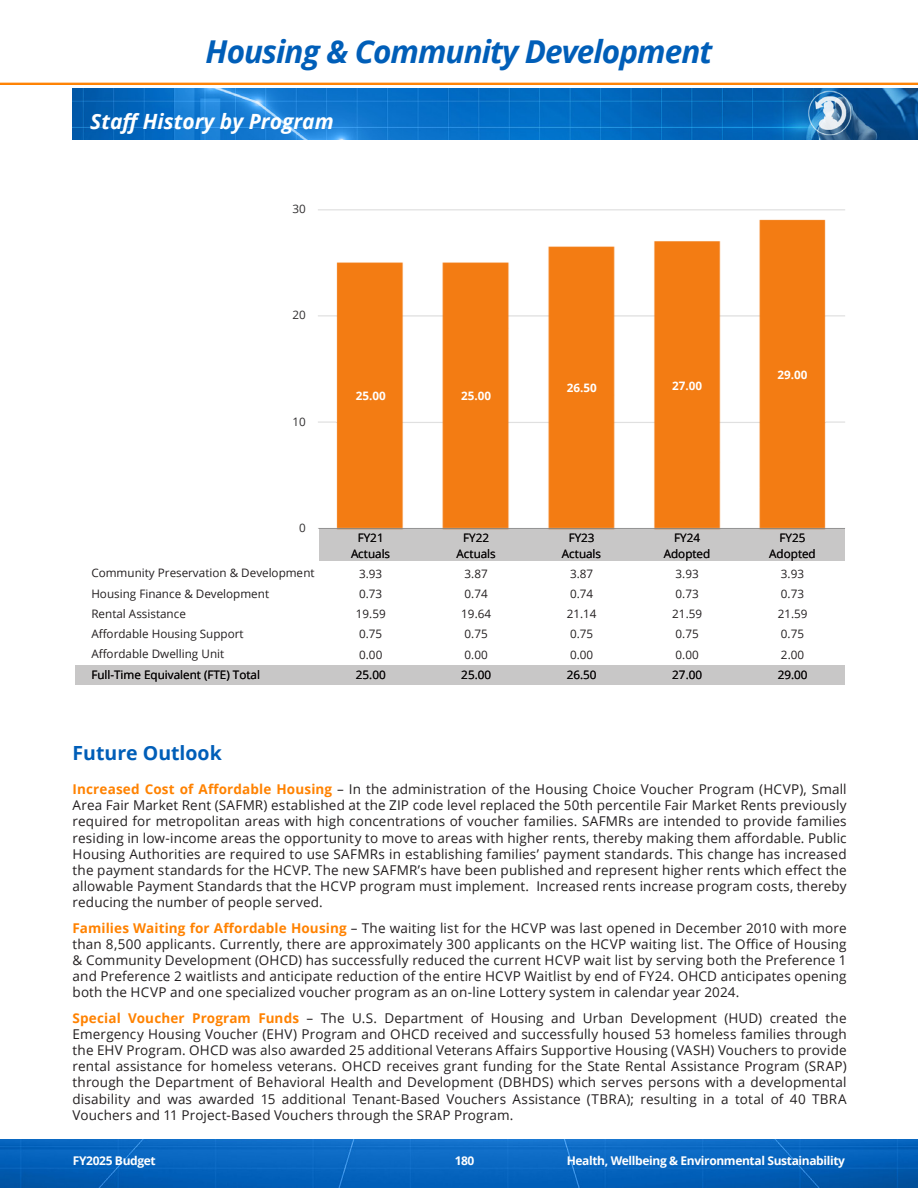
<style>
.page{position:relative;width:918px;height:1188px;background:#fff}
.page>*{position:absolute;margin:0;border:0;box-sizing:border-box;transform-origin:0 0}
.t1{font:italic 700 31.5px "Open Sans";letter-spacing:-.03em;color:#005eb8}
.t2{font:italic 700 21px "Open Sans";color:#fff}
.Heading_L1{font:700 19.5px "Open Sans";color:#005eb8}
.Body{font:13.5px/16.2px "Open Sans";letter-spacing:.01em;color:#231f20;text-align:justify}
.t3{font:700 12px "Open Sans";letter-spacing:-.03em;color:#fff}
.t4{font:11.7px/15.9px "Open Sans";color:#231f20;text-align:center}
.t5{font:700 11.7px "Open Sans";letter-spacing:.005em;color:#fff}
.t6{font:11.7px "Open Sans";color:#312f30}
.s1{font-weight:700;color:#ff8200}
</style>
<div class="page">
<img style="left:0;top:82px;width:918px;height:3px">
<img style="left:0;top:1139px;width:918px;height:49px">
<img style="left:73px;top:89px;width:845px;height:50px">
<hr style="left:318px;top:422px;width:527px;height:1px;background:#d9d9d9">
<hr style="left:318px;top:315px;width:527px;height:1px;background:#d9d9d9">
<hr style="left:318px;top:209px;width:527px;height:1px;background:#d9d9d9">
<img style="left:337px;top:219px;width:489px;height:309px">
<hr style="left:318px;top:528px;width:527px;height:1px;background:#d9d9d9">
<div style="left:319px;top:528px;width:525px;height:33px;background:#c8c7c7"></div>
<div style="left:75px;top:666px;width:769px;height:19px;background:#c8c7c7"></div>
<p class="t1" style="left:206px;top:29px;width:508px">Housing &amp; Community Development</p>
<h2 class="t2" style="left:90px;top:107px;width:245px">Staff History by Program</h2>
<p class="t6" style="left:293px;top:201px;width:15px">30</p>
<p class="t6" style="left:293px;top:307px;width:15px">20</p>
<p class="t6" style="left:293px;top:413px;width:15px">10</p>
<p class="t6" style="left:299px;top:520px;width:8px">0</p>
<p class="t5" style="left:356px;top:388px;width:32px">25.00</p>
<p class="t5" style="left:461px;top:388px;width:32px">25.00</p>
<p class="t5" style="left:567px;top:380px;width:32px">26.50</p>
<p class="t5" style="left:672px;top:377px;width:32px">27.00</p>
<p class="t5" style="left:778px;top:366px;width:32px">29.00</p>
<p class="t4" style="left:351px;top:529px;width:41px">FY21<br>Actuals</p>
<p class="t4" style="left:457px;top:529px;width:41px">FY22<br>Actuals</p>
<p class="t4" style="left:562px;top:529px;width:41px">FY23<br>Actuals</p>
<p class="t4" style="left:664px;top:529px;width:48px">FY24<br>Adopted</p>
<p class="t4" style="left:769px;top:529px;width:48px">FY25<br>Adopted</p>
<p class="t4" style="left:91px;top:565px;width:225px">Community Preservation &amp; Development</p>
<p class="t4" style="left:359px;top:565px;width:25px">3.93</p>
<p class="t4" style="left:465px;top:565px;width:25px">3.87</p>
<p class="t4" style="left:570px;top:565px;width:25px">3.87</p>
<p class="t4" style="left:676px;top:565px;width:25px">3.93</p>
<p class="t4" style="left:781px;top:565px;width:25px">3.93</p>
<p class="t4" style="left:91px;top:585px;width:179px">Housing Finance &amp; Development</p>
<p class="t4" style="left:359px;top:585px;width:25px">0.73</p>
<p class="t4" style="left:465px;top:585px;width:25px">0.74</p>
<p class="t4" style="left:570px;top:585px;width:25px">0.74</p>
<p class="t4" style="left:676px;top:585px;width:25px">0.73</p>
<p class="t4" style="left:781px;top:585px;width:25px">0.73</p>
<p class="t4" style="left:91px;top:605px;width:96px">Rental Assistance</p>
<p class="t4" style="left:356px;top:606px;width:31px">19.59</p>
<p class="t4" style="left:461px;top:606px;width:31px">19.64</p>
<p class="t4" style="left:567px;top:606px;width:31px">21.14</p>
<p class="t4" style="left:672px;top:606px;width:31px">21.59</p>
<p class="t4" style="left:778px;top:606px;width:31px">21.59</p>
<p class="t4" style="left:91px;top:626px;width:154px">Affordable Housing Support</p>
<p class="t4" style="left:359px;top:626px;width:25px">0.75</p>
<p class="t4" style="left:465px;top:626px;width:25px">0.75</p>
<p class="t4" style="left:570px;top:626px;width:25px">0.75</p>
<p class="t4" style="left:676px;top:626px;width:25px">0.75</p>
<p class="t4" style="left:781px;top:626px;width:25px">0.75</p>
<p class="t4" style="left:91px;top:646px;width:134px">Affordable Dwelling Unit</p>
<p class="t4" style="left:359px;top:646px;width:25px">0.00</p>
<p class="t4" style="left:465px;top:646px;width:25px">0.00</p>
<p class="t4" style="left:570px;top:646px;width:25px">0.00</p>
<p class="t4" style="left:676px;top:646px;width:25px">0.00</p>
<p class="t4" style="left:781px;top:646px;width:25px">2.00</p>
<p class="t4" style="left:91px;top:666px;width:170px">Full-Time Equivalent (FTE) Total</p>
<p class="t4" style="left:356px;top:666px;width:31px">25.00</p>
<p class="t4" style="left:461px;top:666px;width:31px">25.00</p>
<p class="t4" style="left:567px;top:666px;width:31px">26.50</p>
<p class="t4" style="left:672px;top:666px;width:31px">27.00</p>
<p class="t4" style="left:778px;top:666px;width:31px">29.00</p>
<p class="Heading_L1" style="left:73px;top:739px;width:151px">Future Outlook</p>
<p class="Body" style="left:73px;top:781px;width:776px"><span class="s1">Increased Cost of Affordable Housing</span> – In the administration of the Housing Choice Voucher Program (HCVP), Small Area Fair Market Rent (SAFMR) established at the ZIP code level replaced the 50th percentile Fair Market Rents previously required for metropolitan areas with high concentrations of voucher families. SAFMRs are intended to provide families residing in low-income areas the opportunity to move to areas with higher rents, thereby making them affordable. Public Housing Authorities are required to use SAFMRs in establishing families’ payment standards. This change has increased the payment standards for the HCVP. The new SAFMR’s have been published and represent higher rents which effect the allowable Payment Standards that the HCVP program must implement. Increased rents increase program costs, thereby reducing the number of people served.</p>
<p class="Body" style="left:73px;top:919px;width:776px"><span class="s1">Families Waiting for Affordable Housing</span> – The waiting list for the HCVP was last opened in December 2010 with more than 8,500 applicants. Currently, there are approximately 300 applicants on the HCVP waiting list. The Office of Housing &amp; Community Development (OHCD) has successfully reduced the current HCVP wait list by serving both the Preference 1 and Preference 2 waitlists and anticipate reduction of the entire HCVP Waitlist by end of FY24. OHCD anticipates opening both the HCVP and one specialized voucher program as an on-line Lottery system in calendar year 2024.</p>
<p class="Body" style="left:73px;top:1009px;width:776px"><span class="s1">Special Voucher Program Funds</span> – The U.S. Department of Housing and Urban Development (HUD) created the Emergency Housing Voucher (EHV) Program and OHCD received and successfully housed 53 homeless families through the EHV Program. OHCD was also awarded 25 additional Veterans Affairs Supportive Housing (VASH) Vouchers to provide rental assistance for homeless veterans. OHCD receives grant funding for the State Rental Assistance Program (SRAP) through the Department of Behavioral Health and Development (DBHDS) which serves persons with a developmental disability and was awarded 15 additional Tenant-Based Vouchers Assistance (TBRA); resulting in a total of 40 TBRA Vouchers and 11 Project-Based Vouchers through the SRAP Program.</p>
<p class="t3" style="left:73px;top:1152px;width:84px">FY2025 Budget</p>
<p class="t3" style="left:455px;top:1152px;width:21px">180</p>
<p class="t3" style="left:567px;top:1152px;width:280px">Health, Wellbeing &amp; Environmental Sustainability</p>
</div>
